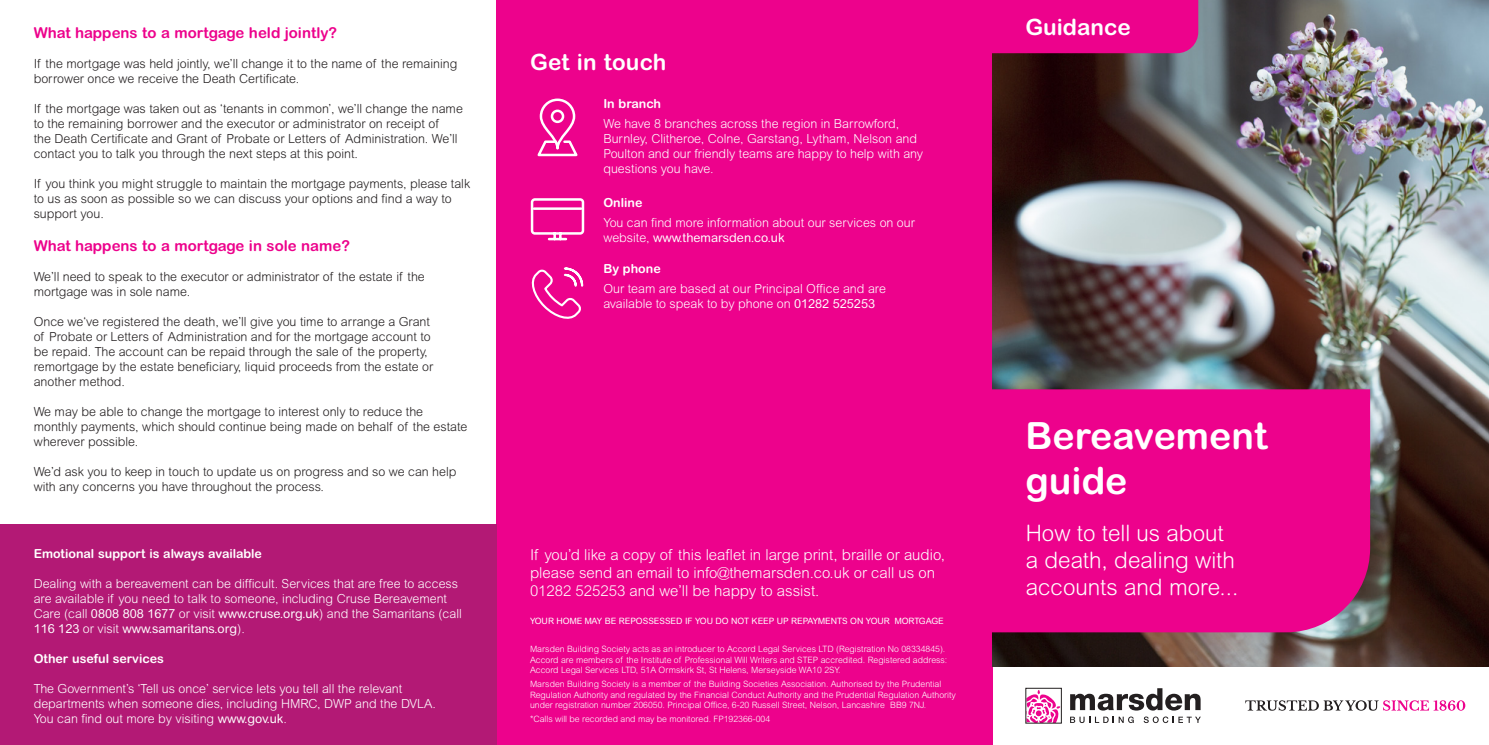
<style>
.page{position:relative;width:1489px;height:745px;background:#fff}
.page>*{position:absolute;margin:0;border:0;box-sizing:border-box;transform-origin:0 0}
.t1{font:700 37.5px/45px "Arial Rounded MT Std";color:#fff}
.t2{font:300 22.5px/27px "Arial Rounded MT Std";color:#fff}
.t3{font:700 22.5px "Arial Rounded MT Std";color:#fff}
.t4{font:300 15px/18px "Arial Rounded MT Std";color:#fff}
.t5{font:700 15px "Arial Rounded MT Std";color:#ed028c}
.t6{font:300 12.5px/15px "Arial Rounded MT Std";color:#231f20}
.t7{font:300 12.5px/15px "Arial Rounded MT Std";color:#fff}
.t8{font:700 12.5px "Arial Rounded MT Std";color:#fff}
.t9{font:300 8.75px/10.5px "Arial Rounded MT Std";color:#fff}
.t10{font:8.75px "Arial Rounded MT Std";color:#fff}
.s1{font-weight:400}
</style>
<div class="page">
<div style="left:496px;top:0;width:496px;height:744px;background:#ed028c"></div>
<img style="left:992px;top:0;width:496px;height:666px">
<div style="left:992px;top:389px;width:377px;height:243px;background:#ed028c"></div>
<svg style="left:1027px;top:690px;width:32px;height:31px"></svg>
<svg style="left:1070px;top:688px;width:130px;height:22px"></svg>
<svg style="left:1070px;top:716px;width:63px;height:6px"></svg>
<svg style="left:1143px;top:716px;width:57px;height:6px"></svg>
<svg style="left:1245px;top:700px;width:220px;height:10px"></svg>
<div style="left:992px;top:0;width:206px;height:53px;background:#ed028c"></div>
<svg style="left:530px;top:198px;width:55px;height:43px"></svg>
<hr style="left:534px;top:207px;width:47px;height:3px;background:#fff">
<svg style="left:537px;top:98px;width:41px;height:59px"></svg>
<svg style="left:531px;top:267px;width:53px;height:52px"></svg>
<div style="left:0;top:524px;width:496px;height:220px;background:#b31975"></div>
<p class="t5" style="left:34px;top:23px;width:305px">What happens to a mortgage held jointly?</p>
<p class="t3" style="left:1025px;top:14px;width:107px">Guidance</p>
<p class="t6" style="left:34px;top:56px;width:425px">If the mortgage was held jointly, we’ll change it to the name of the remaining borrower once we receive the Death Certificate.</p>
<p class="t6" style="left:34px;top:101px;width:430px">If the mortgage was taken out as ‘tenants in common’, we’ll change the name to the remaining borrower and the executor or administrator on receipt of<br>the Death Certificate and Grant of Probate or Letters of Administration. We’ll contact you to talk you through the next steps at this point.</p>
<p class="t6" style="left:34px;top:176px;width:438px">If you think you might struggle to maintain the mortgage payments, please talk to us as soon as possible so we can discuss your options and find a way to support you.</p>
<p class="t5" style="left:34px;top:236px;width:318px">What happens to a mortgage in sole name?</p>
<p class="t6" style="left:34px;top:269px;width:392px">We’ll need to speak to the executor or administrator of the estate if the mortgage was in sole name.</p>
<p class="t6" style="left:34px;top:314px;width:401px">Once we‘ve registered the death, we’ll give you time to arrange a Grant of Probate or Letters of Administration and for the mortgage account to be repaid. The account can be repaid through the sale of the property, remortgage by the estate beneficiary, liquid proceeds from the estate or another method.</p>
<p class="t6" style="left:34px;top:404px;width:435px">We may be able to change the mortgage to interest only to reduce the monthly payments, which should continue being made on behalf of the estate wherever possible.</p>
<p class="t6" style="left:34px;top:464px;width:424px">We’d ask you to keep in touch to update us on progress and so we can help with any concerns you have throughout the process.</p>
<p class="t3" style="left:530px;top:49px;width:138px">Get in touch</p>
<p class="t8" style="left:603px;top:96px;width:59px">In branch</p>
<p class="t7" style="left:603px;top:116px;width:321px">We have 8 branches across the region in Barrowford, Burnley, Clitheroe, Colne, Garstang, Lytham, Nelson and Poulton and our friendly teams are happy to help with any questions you have.</p>
<p class="t8" style="left:603px;top:195px;width:41px">Online</p>
<p class="t7" style="left:603px;top:215px;width:313px">You can find more information about our services on our website, <span class="s1">www.themarsden.co.uk</span></p>
<p class="t8" style="left:603px;top:261px;width:59px">By phone</p>
<p class="t7" style="left:603px;top:281px;width:284px">Our team are based at our Principal Office and are available to speak to by phone on <span class="s1">01282 525253</span></p>
<p class="t1" style="left:1025px;top:412px;width:243px">Bereavement guide</p>
<p class="t2" style="left:1025px;top:519px;width:214px">How to tell us about a death, dealing with accounts and more...</p>
<p class="t8" style="left:34px;top:546px;width:230px">Emotional support is always available</p>
<p class="t7" style="left:34px;top:575px;width:429px">Dealing with a bereavement can be difficult. Services that are free to access are available if you need to talk to someone, including Cruse Bereavement Care (call <span class="s1">0808 808 1677</span> or visit <span class="s1">www.cruse.org.uk</span>) and the Samaritans (call <span class="s1">116 123</span> or visit <span class="s1">www.samaritans.org</span>).</p>
<p class="t8" style="left:34px;top:651px;width:132px">Other useful services</p>
<p class="t7" style="left:34px;top:680px;width:404px">The Government’s ‘Tell us once’ service lets you tell all the relevant departments when someone dies, including HMRC, DWP and the DVLA.</p>
<p class="t7" style="left:34px;top:710px;width:255px">You can find out more by visiting <span class="s1">www.gov.uk</span>.</p>
<p class="t4" style="left:530px;top:545px;width:416px">If you’d like a copy of this leaflet in large print, braille or audio, please send an email to info@themarsden.co.uk or call us on<br>01282 525253 and we’ll be happy to assist.</p>
<p class="t10" style="left:530px;top:615px;width:415px">YOUR HOME MAY BE REPOSSESSED IF YOU DO NOT KEEP UP REPAYMENTS ON YOUR MORTGAGE</p>
<p class="t9" style="left:530px;top:643px;width:419px">Marsden Building Society acts as an introducer to Accord Legal Services LTD (Registration No 08334845).<br>Accord are members of the Institute of Professional Will Writers and STEP accredited. Registered address:<br>Accord Legal Services LTD, 51A Ormskirk St, St Helens, Merseyside WA10 2SY.</p>
<p class="t9" style="left:530px;top:678px;width:427px">Marsden Building Society is a member of the Building Societies Association. Authorised by the Prudential<br>Regulation Authority and regulated by the Financial Conduct Authority and the Prudential Regulation Authority under registration number 206050. Principal Office, 6-20 Russell Street, Nelson, Lancashire BB9 7NJ.</p>
<p class="t9" style="left:530px;top:713px;width:242px">*Calls will be recorded and may be monitored. FP192366-004</p>
</div>
